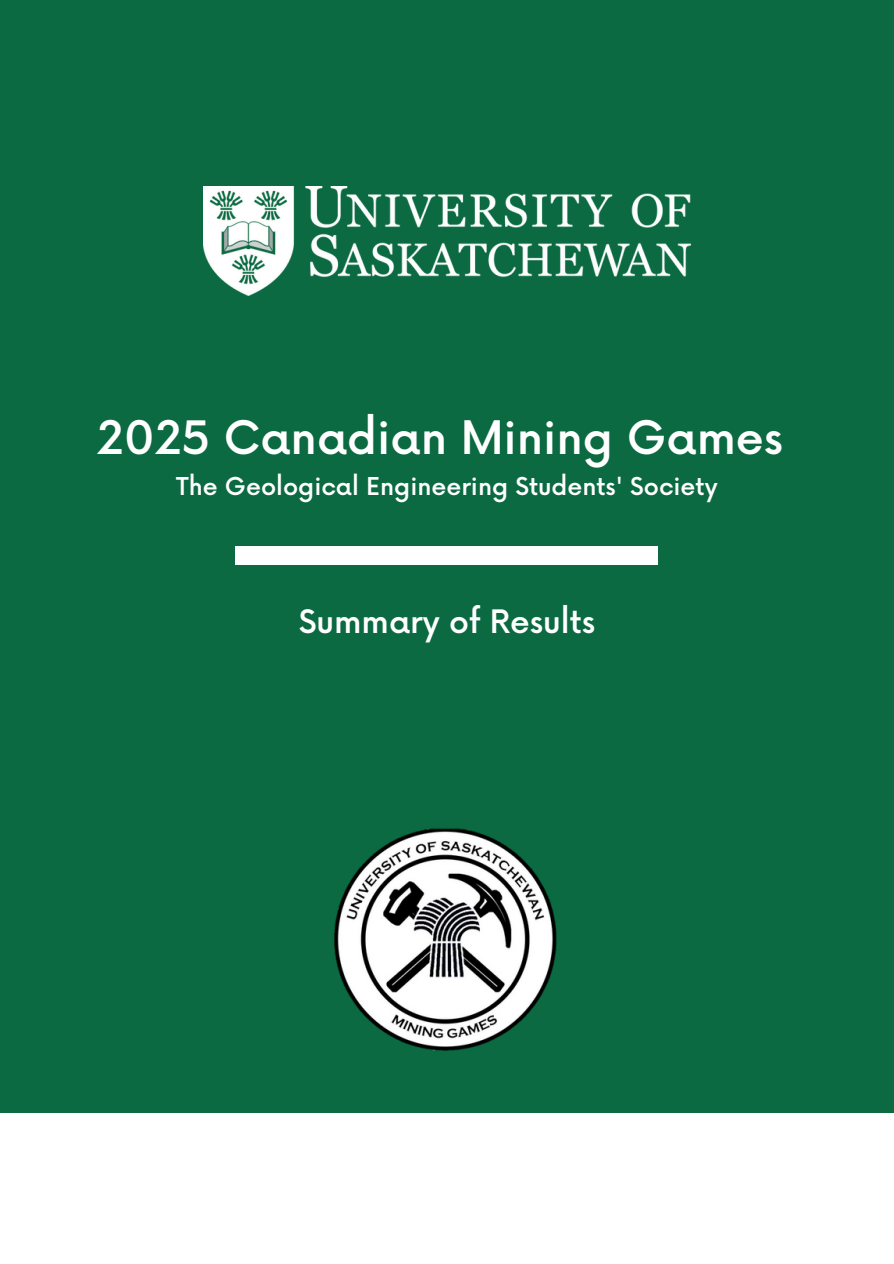
<style>
.page{position:relative;width:894px;height:1264px;background:#fff}
.page>*{position:absolute;margin:0;border:0;box-sizing:border-box;transform-origin:0 0}
.t1{font:500 45px "Now";color:#fff}
.t2{font:500 31.5px "Now";color:#fff}
.t3{font:500 24px "Now";color:#fff}
</style>
<div class="page">
<div style="left:0;top:0;width:893px;height:1112px;background:#0b6a41"></div>
<div style="left:235px;top:546px;width:423px;height:18px;background:#fff"></div>
<img style="left:334px;top:828px;width:223px;height:223px">
<img style="left:203px;top:187px;width:487px;height:109px">
<p class="t1" style="left:97px;top:414px;width:687px">2025 Canadian Mining Games</p>
<p class="t3" style="left:176px;top:473px;width:542px">The Geological Engineering Students' Society</p>
<p class="t2" style="left:299px;top:605px;width:298px">Summary of Results</p>
</div>
